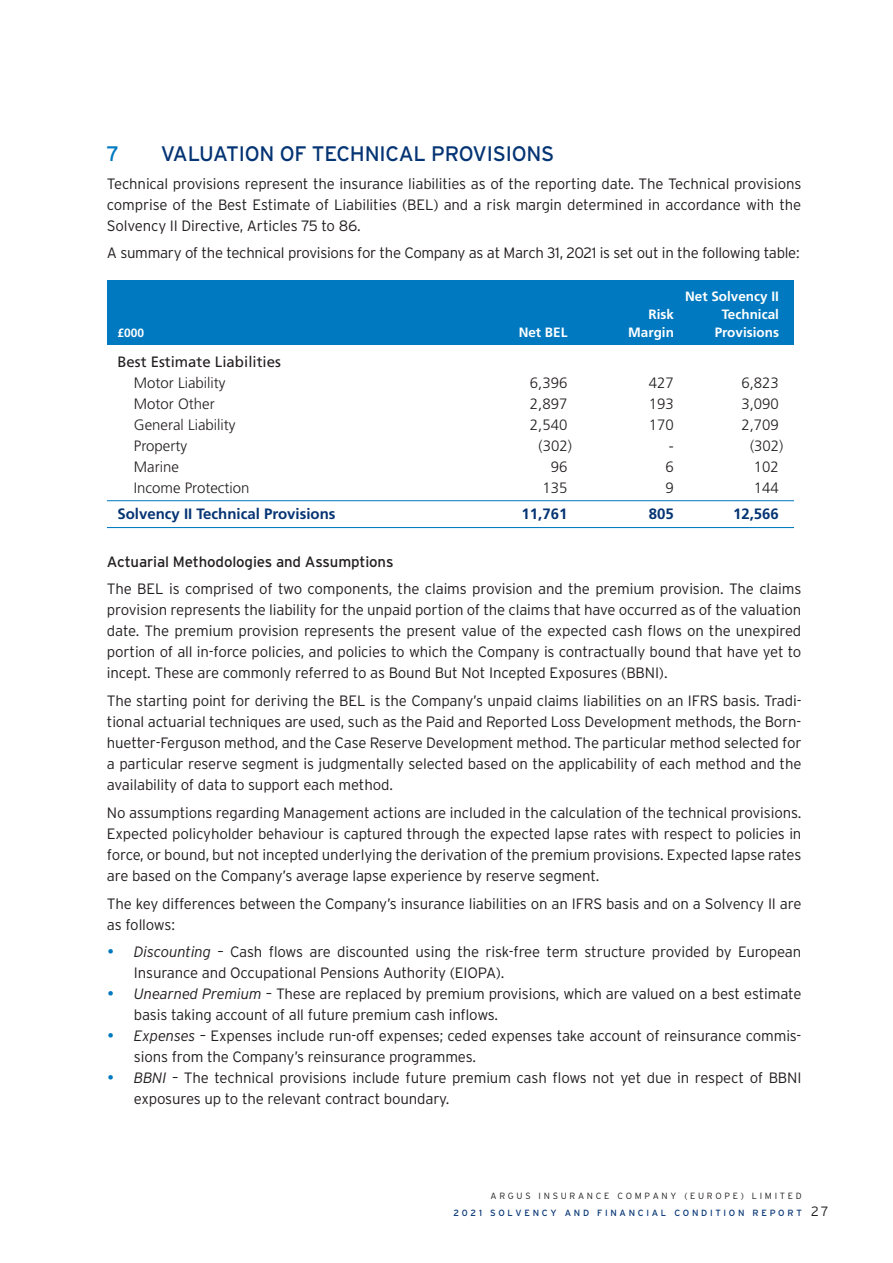
<style>
.page{position:relative;width:893px;height:1263px;background:#fff}
.page>*{position:absolute;margin:0;border:0;box-sizing:border-box;transform-origin:0 0}
.t1{font:21px "Interstate";letter-spacing:-.01em;color:#053474}
.t2{font:21px "Interstate";color:#0079c0}
.t3{font:300 15px/21px "Interstate";letter-spacing:-.01em;color:#231f20}
.t4{font:300 15px "Frutiger";color:#231f20}
.t5{font:700 15px "Frutiger";color:#053474}
.t6{font:15px "Interstate";letter-spacing:-.01em;color:#231f20}
.t7{font:15px "Frutiger";color:#231f20}
.t8{font:700 13.5px "Frutiger";color:#fff}
.t9{font:700 12px "Frutiger";color:#fff}
.t10{font:9px/16.2px "Interstate";letter-spacing:.3em;color:#053474}
.s1{font-size:21px;color:#0079c0}
.s2{font-style:italic}
.s3{font-weight:300;color:#231f20}
.s4{font-weight:300;font-size:13.5px;color:#231f20}
</style>
<div class="page">
<div style="left:107px;top:280px;width:686px;height:65px;background:#0079c0"></div>
<hr style="left:107px;top:500px;width:687px;height:1px;background:#0079c0">
<hr style="left:107px;top:527px;width:687px;height:1px;background:#0079c0">
<h1 class="t2" style="left:107px;top:141px;width:14px">7</h1>
<h1 class="t1" style="left:161px;top:141px;width:395px">VALUATION OF TECHNICAL PROVISIONS</h1>
<p class="t3" style="left:107px;top:173px;width:696px;text-align:justify">Technical provisions represent the insurance liabilities as of the reporting date. The Technical provisions comprise of the Best Estimate of Liabilities (BEL) and a risk margin determined in accordance with the Solvency II Directive, Articles 75 to 86.</p>
<p class="t3" style="left:107px;top:243px;width:694px">A summary of the technical provisions for the Company as at March 31, 2021 is set out in the following table:</p>
<p class="t8" style="left:685px;top:289px;width:95px">Net Solvency II</p>
<p class="t8" style="left:648px;top:307px;width:27px">Risk</p>
<p class="t8" style="left:722px;top:307px;width:59px">Technical</p>
<p class="t9" style="left:117px;top:326px;width:28px">£000</p>
<p class="t8" style="left:519px;top:325px;width:50px">Net BEL</p>
<p class="t8" style="left:628px;top:325px;width:47px">Margin</p>
<p class="t8" style="left:715px;top:325px;width:66px">Provisions</p>
<p class="t7" style="left:117px;top:353px;width:165px">Best Estimate Liabilities</p>
<p class="t4" style="left:134px;top:375px;width:93px">Motor Liability</p>
<p class="t4" style="left:530px;top:375px;width:39px">6,396</p>
<p class="t4" style="left:649px;top:375px;width:27px">427</p>
<p class="t4" style="left:741px;top:375px;width:39px">6,823</p>
<p class="t4" style="left:134px;top:396px;width:82px">Motor Other</p>
<p class="t4" style="left:530px;top:396px;width:39px">2,897</p>
<p class="t4" style="left:649px;top:396px;width:27px">193</p>
<p class="t4" style="left:741px;top:396px;width:39px">3,090</p>
<p class="t4" style="left:134px;top:417px;width:103px">General Liability</p>
<p class="t4" style="left:530px;top:417px;width:39px">2,540</p>
<p class="t4" style="left:649px;top:417px;width:27px">170</p>
<p class="t4" style="left:741px;top:417px;width:39px">2,709</p>
<p class="t4" style="left:134px;top:438px;width:55px">Property</p>
<p class="t4" style="left:539px;top:438px;width:35px">(302)</p>
<p class="t4" style="left:669px;top:438px;width:6px">-</p>
<p class="t4" style="left:750px;top:438px;width:35px">(302)</p>
<p class="t4" style="left:134px;top:459px;width:46px">Marine</p>
<p class="t4" style="left:551px;top:459px;width:18px">96</p>
<p class="t4" style="left:666px;top:459px;width:10px">6</p>
<p class="t4" style="left:754px;top:459px;width:27px">102</p>
<p class="t4" style="left:134px;top:480px;width:117px">Income Protection</p>
<p class="t4" style="left:542px;top:480px;width:27px">135</p>
<p class="t4" style="left:666px;top:480px;width:10px">9</p>
<p class="t4" style="left:754px;top:480px;width:27px">144</p>
<p class="t5" style="left:117px;top:504px;width:220px">Solvency II Technical Provisions</p>
<p class="t5" style="left:522px;top:504px;width:47px">11,761</p>
<p class="t5" style="left:649px;top:504px;width:27px">805</p>
<p class="t5" style="left:733px;top:504px;width:47px">12,566</p>
<p class="t6" style="left:107px;top:552px;width:288px">Actuarial Methodologies and Assumptions</p>
<p class="t3" style="left:107px;top:578px;width:696px;text-align:justify">The BEL is comprised of two components, the claims provision and the premium provision. The claims provision represents the liability for the unpaid portion of the claims that have occurred as of the valuation date. The premium provision represents the present value of the expected cash flows on the unexpired portion of all in-force policies, and policies to which the Company is contractually bound that have yet to incept. These are commonly referred to as Bound But Not Incepted Exposures (BBNI).</p>
<p class="t3" style="left:107px;top:690px;width:696px;text-align:justify">The starting point for deriving the BEL is the Company’s unpaid claims liabilities on an IFRS basis. Tradi&shy;tional actuarial techniques are used, such as the Paid and Reported Loss Development methods, the Born&shy;huetter-Ferguson method, and the Case Reserve Development method. The particular method selected for a particular reserve segment is judgmentally selected based on the applicability of each method and the availability of data to support each method.</p>
<p class="t3" style="left:107px;top:802px;width:696px;text-align:justify">No assumptions regarding Management actions are included in the calculation of the technical provisions.<br>Expected policyholder behaviour is captured through the expected lapse rates with respect to policies in force, or bound, but not incepted underlying the derivation of the premium provisions. Expected lapse rates are based on the Company’s average lapse experience by reserve segment.</p>
<p class="t3" style="left:107px;top:893px;width:696px">The key differences between the Company’s insurance liabilities on an IFRS basis and on a Solvency II are as follows:</p>
<p class="t3" style="left:134px;top:941px;width:669px;text-indent:-27px"><span class="s1">•</span> <span class="s2">Discounting</span> – Cash flows are discounted using the risk-free term structure provided by European<br>Insurance and Occupational Pensions Authority (EIOPA).</p>
<p class="t3" style="left:134px;top:983px;width:669px;text-indent:-27px"><span class="s1">•</span> <span class="s2">Unearned Premium</span> – These are replaced by premium provisions, which are valued on a best estimate basis taking account of all future premium cash inflows.</p>
<p class="t3" style="left:134px;top:1025px;width:669px;text-indent:-27px"><span class="s1">•</span> <span class="s2">Expenses</span> – Expenses include run-off expenses; ceded expenses take account of reinsurance commis&shy;sions from the Company’s reinsurance programmes.</p>
<p class="t3" style="left:134px;top:1067px;width:669px;text-indent:-27px"><span class="s1">•</span> <span class="s2">BBNI</span> – The technical provisions include future premium cash flows not yet due in respect of BBNI exposures up to the relevant contract boundary.</p>
<p class="t10" style="left:454px;top:1188px;width:377px;text-indent:37px"><span class="s3">ARGUS INSURANCE COMPANY (EUROPE) LIMITED<br></span>2021 SOLVENCY AND FINANCIAL CONDITION REPORT <span class="s4">27</span></p>
</div>
